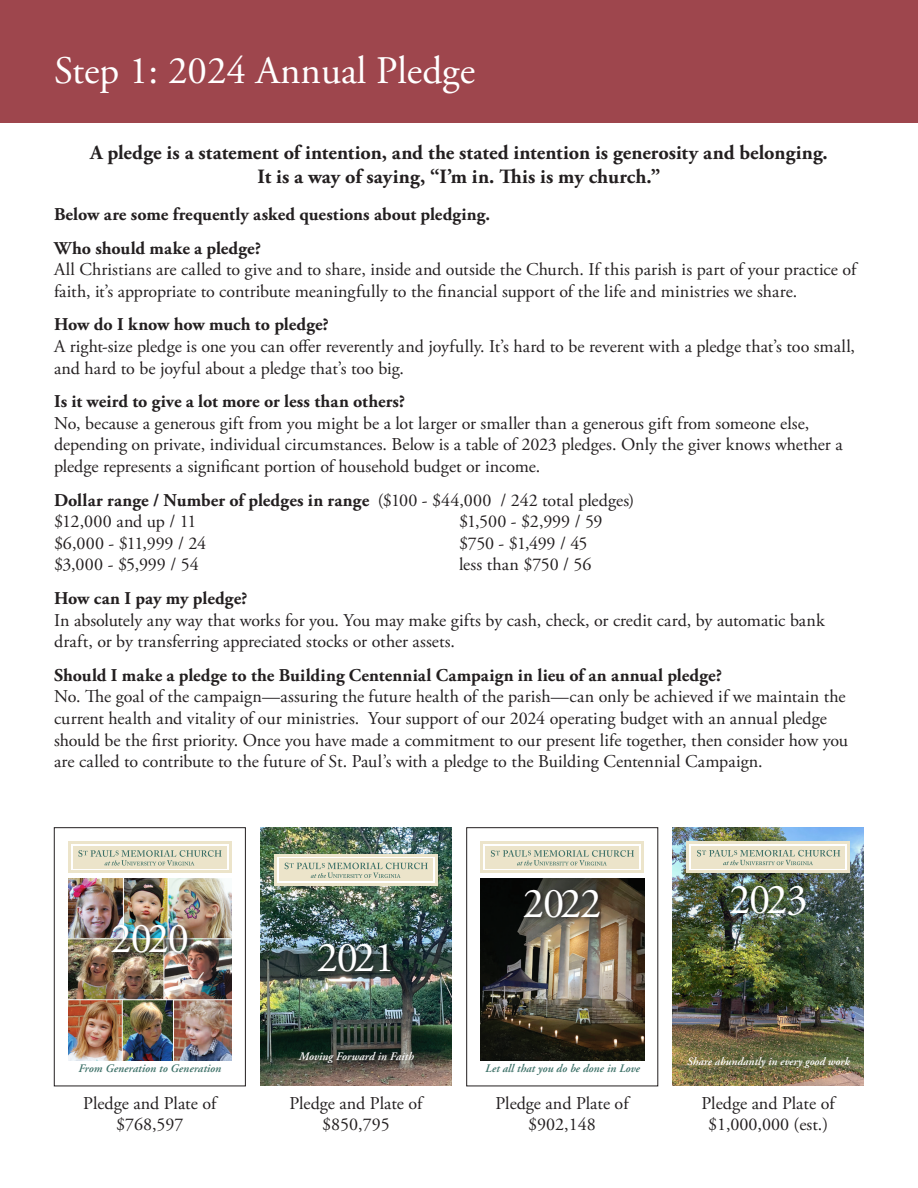
<style>
.page{position:relative;width:918px;height:1188px;background:#fff}
.page>*{position:absolute;margin:0;border:0;box-sizing:border-box;transform-origin:0 0}
.t1{font:42.45px "Adobe Garamond";letter-spacing:-.025em;color:#fff}
.t2{font:39px "Adobe Garamond Pro";color:#fff}
.t3{font:700 20.25px/24.8px "Adobe Garamond Pro";letter-spacing:.005em;color:#231f20;text-align:center}
.t4{font:18px/21.6px "Adobe Garamond Pro";color:#231f20}
.t5{font:700 18px/33.6px "Adobe Garamond Pro";letter-spacing:.005em;color:#231f20}
.t6{font:italic 600 11.55px "Adobe Garamond";letter-spacing:.005em;color:#3c7067}
.t7{font:italic 600 11.55px "Adobe Garamond";color:#fff}
.t8{font:italic 600 11.25px "Adobe Garamond";letter-spacing:.005em;color:#fff}
.s1{font-weight:700}
</style>
<div class="page">
<div style="left:0;top:0;width:918px;height:122px;background:#9e464d"></div>
<img style="left:68px;top:878px;width:164px;height:182px">
<svg style="left:68px;top:841px;width:164px;height:32px"></svg>
<div style="left:71px;top:845px;width:157px;height:25px;background:#fff"></div>
<div style="left:73px;top:846px;width:154px;height:23px;background:#ece4ca"></div>
<svg style="left:78px;top:850px;width:144px;height:16px"></svg>
<hr style="left:66px;top:939px;width:170px;height:1px;background:#fff">
<hr style="left:66px;top:999px;width:170px;height:1px;background:#fff">
<hr style="left:123px;top:875px;width:1px;height:64px;background:#fff">
<hr style="left:168px;top:875px;width:1px;height:64px;background:#fff">
<hr style="left:164px;top:939px;width:1px;height:60px;background:#fff">
<hr style="left:173px;top:1000px;width:1px;height:61px;background:#fff">
<hr style="left:122px;top:1000px;width:1px;height:61px;background:#fff">
<div style="left:110px;top:924px;width:84px;height:35px;background:#231f20;opacity:.75"></div>
<div style="left:54px;top:827px;width:192px;height:259px;border:1px solid #231f20"></div>
<img style="left:260px;top:827px;width:192px;height:259px">
<div style="left:274px;top:854px;width:164px;height:32px;background:#ece4ca"></div>
<div style="left:277px;top:857px;width:158px;height:26px;background:linear-gradient(to right,#fff,#fff)"></div>
<div style="left:279px;top:859px;width:154px;height:22px;background:#ece4ca"></div>
<svg style="left:285px;top:862px;width:143px;height:16px"></svg>
<div style="left:317px;top:942px;width:79px;height:35px;background:#231f20;opacity:.75"></div>
<img style="left:480px;top:878px;width:164px;height:182px">
<div style="left:480px;top:841px;width:164px;height:32px;background:linear-gradient(to right,#ece4ca,#ece4ca)"></div>
<div style="left:484px;top:845px;width:157px;height:25px;background:#fff"></div>
<div style="left:485px;top:846px;width:154px;height:23px;background:#ece4ca"></div>
<svg style="left:491px;top:850px;width:143px;height:16px"></svg>
<div style="left:523px;top:888px;width:83px;height:35px;background:#231f20;opacity:.75"></div>
<div style="left:466px;top:827px;width:192px;height:259px;border:1px solid #231f20"></div>
<img style="left:673px;top:827px;width:191px;height:259px">
<div style="left:687px;top:841px;width:163px;height:32px;background:#ece4ca"></div>
<div style="left:690px;top:844px;width:157px;height:26px;background:linear-gradient(to right,#ece4ca,#ece4ca)"></div>
<div style="left:692px;top:846px;width:153px;height:22px;background:#ece4ca"></div>
<svg style="left:697px;top:850px;width:143px;height:15px"></svg>
<h2 class="t2" style="left:54px;top:47px;width:423px">Step 1: 2024 Annual Pledge</h2>
<p class="t3" style="left:90px;top:140px;width:739px">A pledge is a statement of intention, and the stated intention is generosity and belonging.<br>It is a way of saying, “I’m in. This is my church.”</p>
<p class="t5" style="left:54px;top:198px;width:438px">Below are some frequently asked questions about pledging.<br>Who should make a pledge?</p>
<p class="t4" style="left:54px;top:259px;width:804px">All Christians are called to give and to share, inside and outside the Church. If this parish is part of your practice of faith, it’s appropriate to contribute meaningfully to the financial support of the life and ministries we share.</p>
<p class="t5" style="left:54px;top:308px;width:276px">How do I know how much to pledge?</p>
<p class="t4" style="left:54px;top:336px;width:802px">A right-size pledge is one you can offer reverently and joyfully. It’s hard to be reverent with a pledge that’s too small, and hard to be joyful about a pledge that’s too big.</p>
<p class="t5" style="left:54px;top:385px;width:353px">Is it weird to give a lot more or less than others?</p>
<p class="t4" style="left:54px;top:413px;width:790px">No, because a generous gift from you might be a lot larger or smaller than a generous gift from someone else, depending on private, individual circumstances. Below is a table of 2023 pledges. Only the giver knows whether a pledge represents a significant portion of household budget or income.</p>
<p class="t4" style="left:54px;top:490px;width:582px"><span class="s1">Dollar range / Number of pledges in range</span> ($100 - $44,000 / 242 total pledges) $12,000 and up / 11<br>$6,000 - $11,999 / 24<br>$3,000 - $5,999 / 54</p>
<p class="t4" style="left:459px;top:511px;width:145px">$1,500 - $2,999 / 59 $750 - $1,499 / 45 less than $750 / 56</p>
<p class="t5" style="left:54px;top:582px;width:195px">How can I pay my pledge?</p>
<p class="t4" style="left:54px;top:610px;width:772px">In absolutely any way that works for you. You may make gifts by cash, check, or credit card, by automatic bank draft, or by transferring appreciated stocks or other assets.</p>
<p class="t5" style="left:54px;top:659px;width:670px">Should I make a pledge to the Building Centennial Campaign in lieu of an annual pledge?</p>
<p class="t4" style="left:54px;top:687px;width:796px">No. The goal of the campaign—assuring the future health of the parish—can only be achieved if we maintain the current health and vitality of our ministries. Your support of our 2024 operating budget with an annual pledge should be the first priority. Once you have made a commitment to our present life together, then consider how you are called to contribute to the future of St. Paul’s with a pledge to the Building Centennial Campaign.</p>
<h1 class="t1" style="left:111px;top:916px;width:80px">2020</h1>
<p class="t6" style="left:78px;top:1062px;width:144px">From Generation to Generation</p>
<h1 class="t1" style="left:317px;top:935px;width:80px">2021</h1>
<p class="t7" style="left:299px;top:1050px;width:116px">Moving Forward in Faith</p>
<h1 class="t1" style="left:523px;top:880px;width:80px">2022</h1>
<h1 class="t1" style="left:729px;top:877px;width:80px">2023</h1>
<p class="t6" style="left:485px;top:1062px;width:156px">Let all that you do be done in Love</p>
<p class="t8" style="left:687px;top:1055px;width:164px">Share abundantly in every good work</p>
<p class="t4" style="left:83px;top:1093px;width:135px;text-align:center">Pledge and Plate of $768,597</p>
<p class="t4" style="left:289px;top:1093px;width:135px;text-align:center">Pledge and Plate of $850,795</p>
<p class="t4" style="left:495px;top:1093px;width:135px;text-align:center">Pledge and Plate of $902,148</p>
<p class="t4" style="left:702px;top:1093px;width:135px;text-align:center">Pledge and Plate of $1,000,000 (est.)</p>
</div>
